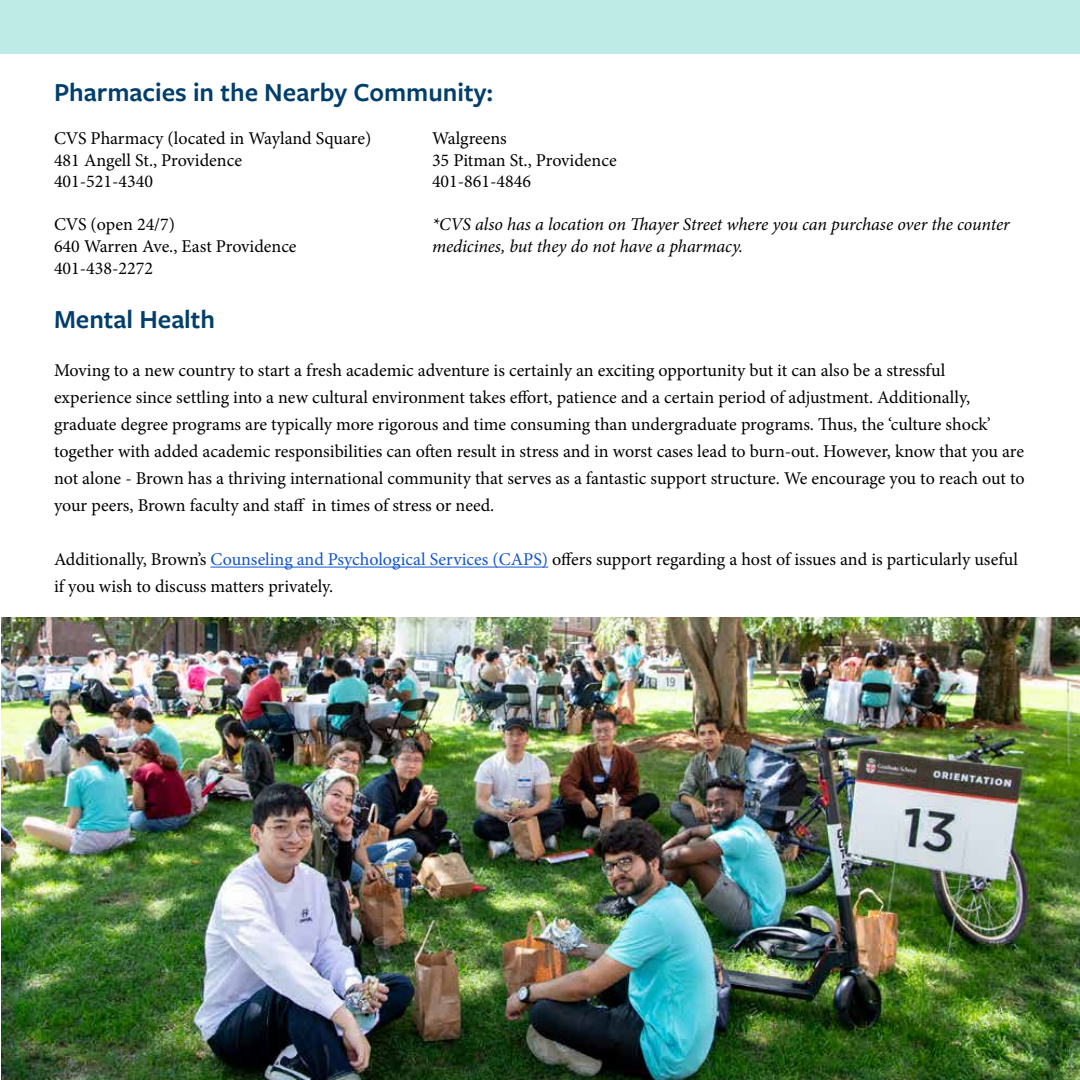
<style>
.page{position:relative;width:1080px;height:1080px;background:#fff}
.page>*{position:absolute;margin:0;border:0;box-sizing:border-box;transform-origin:0 0}
.t1{font:600 27px "Freight Sans Pro";color:#003e6b}
.t2{font:18px/27px "Minion Pro";color:#000}
.t3{font:italic 18px "Minion Pro";letter-spacing:-.005em;color:#000}
.s1{color:#15c}
</style>
<div class="page">
<div style="left:0;top:0;width:1080px;height:54px;background:#bfebe6"></div>
<hr style="left:210px;top:567px;width:338px;height:1px;background:#15c">
<img style="left:2px;top:618px;width:1078px;height:462px">
<h1 class="t1" style="left:54px;top:74px;width:441px">Pharmacies in the Nearby Community:</h1>
<p class="t2" style="left:54px;top:125px;width:319px">CVS Pharmacy (located in Wayland Square)</p>
<p class="t2" style="left:432px;top:125px;width:76px">Walgreens</p>
<p class="t2" style="left:54px;top:147px;width:190px">481 Angell St., Providence</p>
<p class="t2" style="left:432px;top:147px;width:186px">35 Pitman St., Providence</p>
<p class="t2" style="left:54px;top:168px;width:101px">401-521-4340</p>
<p class="t2" style="left:432px;top:168px;width:101px">401-861-4846</p>
<p class="t2" style="left:54px;top:211px;width:123px">CVS (open 24/7)</p>
<p class="t3" style="left:432px;top:212px;width:579px">*CVS also has a location on Thayer Street where you can purchase over the counter</p>
<p class="t2" style="left:54px;top:233px;width:244px">640 Warren Ave., East Providence</p>
<p class="t3" style="left:432px;top:234px;width:313px">medicines, but they do not have a pharmacy.</p>
<p class="t2" style="left:54px;top:255px;width:101px">401-438-2272</p>
<h1 class="t1" style="left:54px;top:301px;width:163px">Mental Health</h1>
<p class="t2" style="left:54px;top:357px;width:972px">Moving to a new country to start a fresh academic adventure is certainly an exciting opportunity but it can also be a stressful experience since settling into a new cultural environment takes effort, patience and a certain period of adjustment. Additionally, graduate degree programs are typically more rigorous and time consuming than undergraduate programs. Thus, the ‘culture shock’ together with added academic responsibilities can often result in stress and in worst cases lead to burn-out. However, know that you are not alone - Brown has a thriving international community that serves as a fantastic support structure. We encourage you to reach out to your peers, Brown faculty and staff in times of stress or need.</p>
<p class="t2" style="left:54px;top:546px;width:965px">Additionally, Brown’s <span class="s1">Counseling and Psychological Services (CAPS)</span> offers support regarding a host of issues and is particularly useful if you wish to discuss matters privately.</p>
</div>
